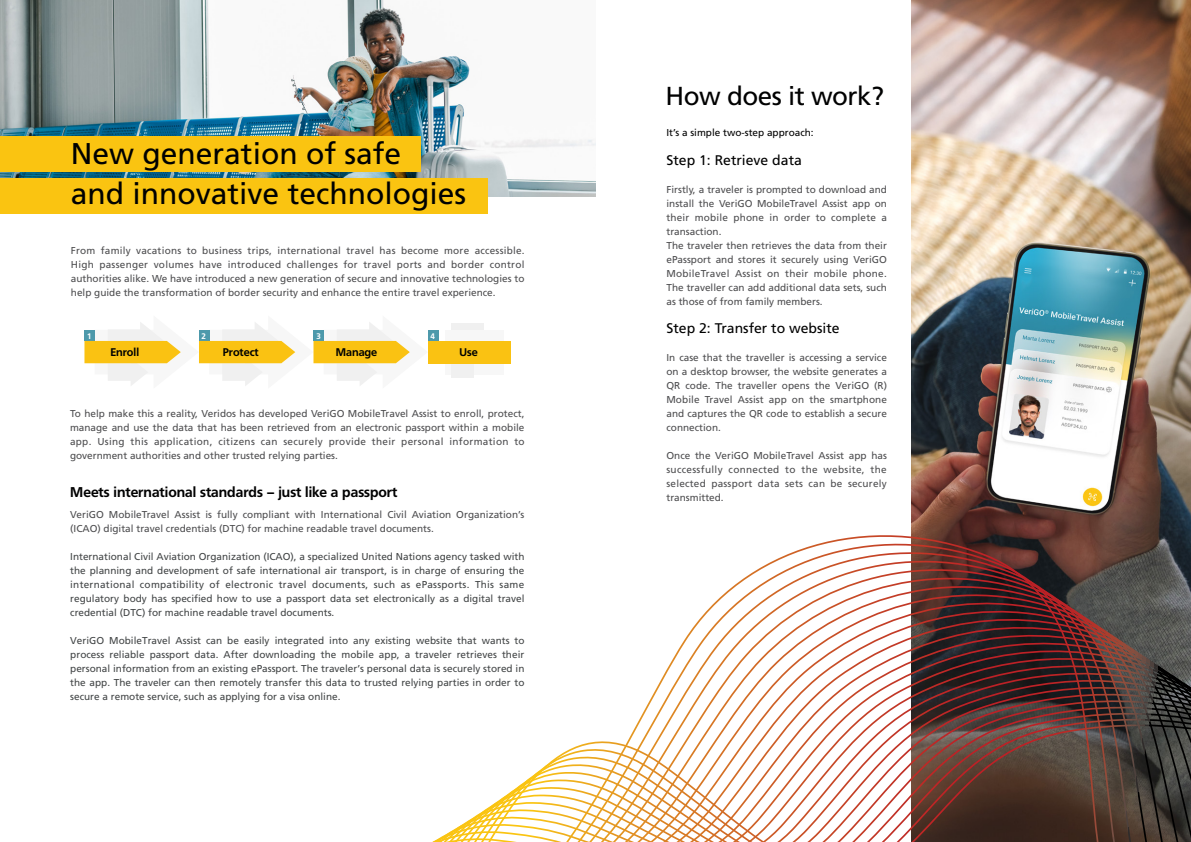
<style>
.page{position:relative;width:1191px;height:842px;background:#fff}
.page>*{position:absolute;margin:0;border:0;box-sizing:border-box;transform-origin:0 0}
.A3_-_Headline_Innen{font:30px/40.3px "Frutiger";color:#000101}
.A3_-_Headline_Innen-2{font:26px "Frutiger";letter-spacing:-.02em;color:#000101}
.B4_-_Text{font:700 14px "Frutiger 65";color:#000101}
.B4_-_Text-2{font:14px "Frutiger";color:#000101}
.B4_-_Text-3{font:700 11px "Frutiger 65";color:#000101}
.B4_-_Text-4{font:10px/14px "Frutiger";color:#4d4d4f;text-align:justify}
.B4_-_Text-5{font:10px/14px "Frutiger";color:#424546;text-align:justify}
.B4_-_Text-6{font:10px "Frutiger";color:#000101}
.B4_-_Text-7{font:700 8px "Frutiger 65";color:#fff}
</style>
<div class="page">
<img style="left:912px;top:0;width:279px;height:478px">
<svg style="left:432px;top:478px;width:759px;height:364px"></svg>
<img style="left:0;top:0;width:595px;height:196px">
<svg style="left:84px;top:322px;width:326px;height:64px"></svg>
<div style="left:451px;top:324px;width:32px;height:24px;background:#f0f0f0"></div>
<div style="left:445px;top:330px;width:59px;height:44px;background:#f7f7f7"></div>
<div style="left:451px;top:361px;width:23px;height:17px;background:#f0f0f0"></div>
<div style="left:428px;top:331px;width:10px;height:10px;background:#4d99ab"></div>
<div style="left:428px;top:341px;width:82px;height:22px;background:#fac212"></div>
<div style="left:0;top:136px;width:420px;height:35px;background:#fac411"></div>
<div style="left:0;top:178px;width:487px;height:35px;background:#fac411"></div>
<p class="A3_-_Headline_Innen" style="left:71px;top:133px;width:397px">New generation of safe<br>and innovative technologies</p>
<p class="B4_-_Text-4" style="left:71px;top:243px;width:455px">From family vacations to business trips, international travel has become more accessible.<br>High passenger volumes have introduced challenges for travel ports and border control authorities alike. We have introduced a new generation of secure and innovative technologies to help guide the transformation of border security and enhance the entire travel experience.</p>
<p class="B4_-_Text-7" style="left:87px;top:331px;width:6px">1</p>
<p class="B4_-_Text-7" style="left:201px;top:331px;width:6px">2</p>
<p class="B4_-_Text-7" style="left:316px;top:331px;width:6px">3</p>
<p class="B4_-_Text-7" style="left:430px;top:331px;width:6px">4</p>
<p class="B4_-_Text-3" style="left:223px;top:345px;width:37px">Protect</p>
<p class="B4_-_Text-3" style="left:336px;top:345px;width:43px">Manage</p>
<p class="B4_-_Text-3" style="left:459px;top:345px;width:20px">Use</p>
<p class="B4_-_Text-3" style="left:110px;top:345px;width:30px">Enroll</p>
<p class="B4_-_Text-4" style="left:70px;top:406px;width:456px">To help make this a reality, Veridos has developed VeriGO MobileTravel Assist to enroll, protect, manage and use the data that has been retrieved from an electronic passport within a mobile app. Using this application, citizens can securely provide their personal information to government authorities and other trusted relying parties.</p>
<p class="B4_-_Text" style="left:70px;top:483px;width:329px">Meets international standards – just like a passport</p>
<p class="B4_-_Text-4" style="left:70px;top:507px;width:455px">VeriGO MobileTravel Assist is fully compliant with International Civil Aviation Organization’s (ICAO) digital travel credentials (DTC) for machine readable travel documents.</p>
<p class="B4_-_Text-5" style="left:70px;top:549px;width:456px">International Civil Aviation Organization (ICAO), a specialized United Nations agency tasked with the planning and development of safe international air transport, is in charge of ensuring the international compatibility of electronic travel documents, such as ePassports. This same regulatory body has specified how to use a passport data set electronically as a digital travel credential (DTC) for machine readable travel documents.</p>
<p class="B4_-_Text-5" style="left:70px;top:633px;width:456px">VeriGO MobileTravel Assist can be easily integrated into any existing website that wants to process reliable passport data. After downloading the mobile app, a traveler retrieves their personal information from an existing ePassport. The traveler’s personal data is securely stored in the app. The traveler can then remotely transfer this data to trusted relying parties in order to secure a remote service, such as applying for a visa online.</p>
<p class="A3_-_Headline_Innen-2" style="left:665px;top:80px;width:220px">How does it work?</p>
<p class="B4_-_Text-6" style="left:666px;top:126px;width:149px">It’s a simple two-step approach:</p>
<p class="B4_-_Text-2" style="left:666px;top:152px;width:137px">Step 1: Retrieve data</p>
<p class="B4_-_Text-4" style="left:666px;top:182px;width:222px">Firstly, a traveler is prompted to download and install the VeriGO MobileTravel Assist app on their mobile phone in order to complete a transaction.</p>
<p class="B4_-_Text-4" style="left:666px;top:238px;width:222px">The traveler then retrieves the data from their ePassport and stores it securely using VeriGO MobileTravel Assist on their mobile phone.<br>The traveller can add additional data sets, such as those of from family members.</p>
<p class="B4_-_Text-2" style="left:666px;top:320px;width:175px">Step 2: Transfer to website</p>
<p class="B4_-_Text-4" style="left:666px;top:350px;width:222px">In case that the traveller is accessing a service on a desktop browser, the website generates a QR code. The traveller opens the VeriGO (R)<br>Mobile Travel Assist app on the smartphone and captures the QR code to establish a secure connection.</p>
<p class="B4_-_Text-4" style="left:666px;top:448px;width:222px">Once the VeriGO MobileTravel Assist app has successfully connected to the website, the selected passport data sets can be securely transmitted.</p>
</div>
